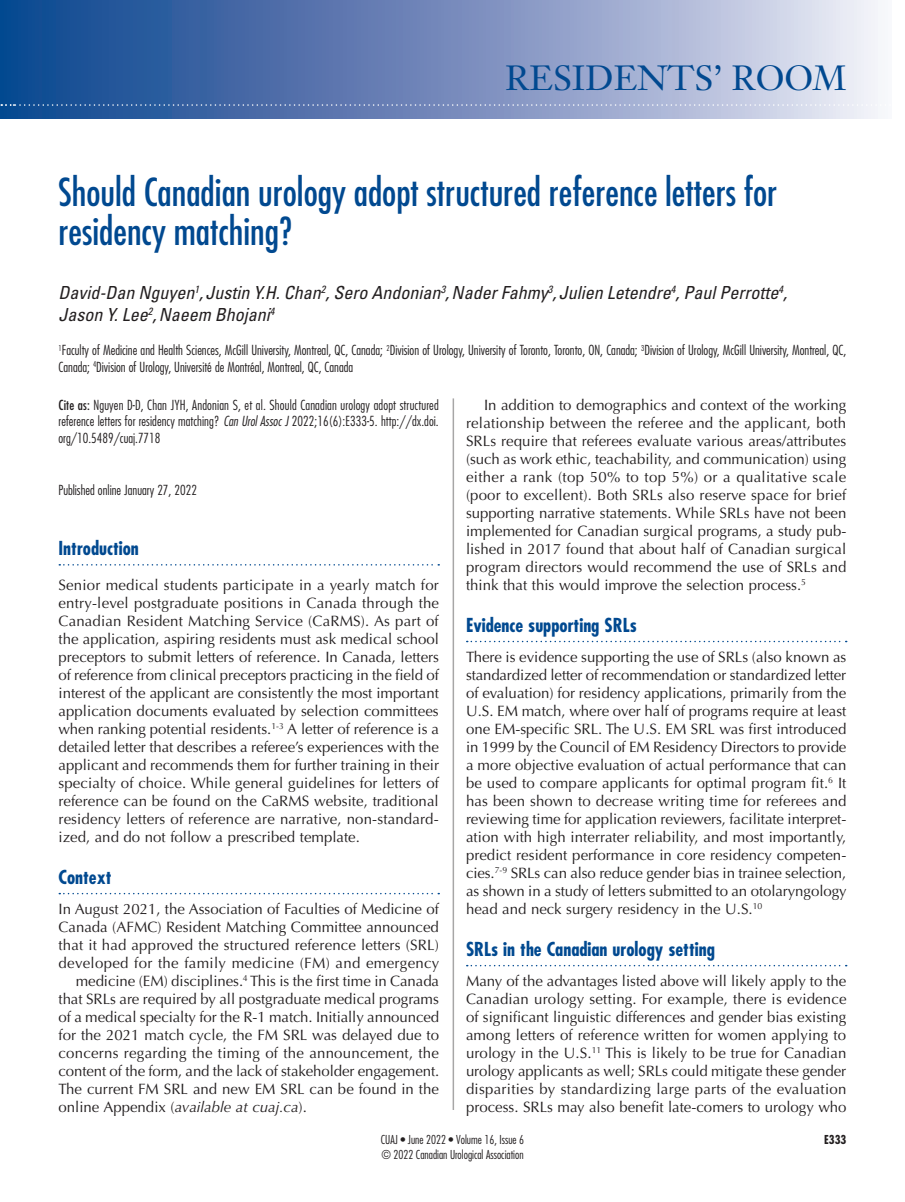
<style>
.page{position:relative;width:905px;height:1202px;background:#fff}
.page>*{position:absolute;margin:0;border:0;box-sizing:border-box;transform-origin:0 0}
.t1{font:condensed 37.5px/39px "Futura";color:#014990}
.t2{font:34.5px "Janson Text";letter-spacing:.315em;color:#014990}
.t3{font:700 condensed 18.75px "Futura";color:#014990}
.t4{font:italic condensed 18px/21px "Univers";color:#231f20}
.t5{font:15px/18px "Optima";color:#231f20;text-align:justify}
.t6{font:15px "Optima";letter-spacing:.02em;color:#231f20}
.t7{font:italic 15px "Optima";color:#231f20}
.t8{font:300 condensed 13.5px/16.5px "Futura";color:#231f20;text-align:justify}
.t9{font:300 condensed 12px/14.4px "Futura";color:#231f20}
.t10{font:700 condensed 12px "Futura";color:#231f20}
.s1{font-weight:400}
.s2{font-style:italic}
.s3{font-style:normal}
</style>
<div class="page">
<svg style="left:0;top:0;width:878px;height:118px"></svg>
<hr style="left:452px;top:398px;width:2px;height:712px;background:#231f20">
<svg style="left:0;top:104px;width:878px;height:2px"></svg>
<svg style="left:59px;top:564px;width:380px;height:1px"></svg>
<svg style="left:59px;top:892px;width:380px;height:2px"></svg>
<svg style="left:466px;top:640px;width:380px;height:2px"></svg>
<svg style="left:466px;top:964px;width:380px;height:2px"></svg>
<h2 class="t2" style="left:505px;top:56px;width:338px">RESIDENTS’ ROOM</h2>
<h1 class="t1" style="left:58px;top:172px;width:720px">Should Canadian urology adopt structured reference letters for residency matching?</h1>
<p class="t4" style="left:58px;top:282px;width:730px">David-Dan Nguyen<sup>1</sup>, Justin Y.H. Chan<sup>2</sup>, Sero Andonian<sup>3</sup>,Nader Fahmy<sup>3</sup>, Julien Letendre<sup>4</sup>, Paul Perrotte<sup>4</sup>,<br>Jason Y. Lee<sup>2</sup>,Naeem Bhojani<sup>4</sup></p>
<p class="t8" style="left:58px;top:341px;width:789px"><sup>1</sup>Faculty of Medicine and Health Sciences, McGill University, Montreal, QC, Canada; <sup>2</sup>Division of Urology, University of Toronto, Toronto, ON, Canada; <sup>3</sup>Division of Urology, McGill University, Montreal, QC,<br>Canada; <sup>4</sup>Division of Urology, Université de Montréal, Montreal, QC, Canada</p>
<p class="t8" style="left:58px;top:396px;width:382px"><span class="s1">Cite as:</span> Nguyen D-D, Chan JYH, Andonian S, et al<span class="s2">.</span> Should Canadian urology adopt structured reference letters for residency matching? <span class="s2">Can Urol Assoc J</span> 2022;16(6):E333-5. http://dx.doi. org/10.5489/cuaj.7718</p>
<p class="t8" style="left:59px;top:481px;width:140px">Published online January 27, 2022</p>
<p class="t3" style="left:58px;top:536px;width:82px">Introduction</p>
<p class="t5" style="left:58px;top:576px;width:382px">Senior medical students participate in a yearly match for entry-level postgraduate positions in Canada through the Canadian Resident Matching Service (CaRMS). As part of the application, aspiring residents must ask medical school preceptors to submit letters of reference. In Canada, letters of reference from clinical preceptors practicing in the field of interest of the applicant are consistently the most important application documents evaluated by selection committees when ranking potential residents.<sup>1-3</sup> A letter of reference is a detailed letter that describes a referee’s experiences with the applicant and recommends them for further training in their specialty of choice. While general guidelines for letters of reference can be found on the CaRMS website, traditional residency letters of reference are narrative, non-standard&shy;ized, and do not follow a prescribed template.</p>
<p class="t3" style="left:58px;top:864px;width:55px">Context</p>
<p class="t5" style="left:58px;top:900px;width:382px">In August 2021, the Association of Faculties of Medicine of</p>
<p class="t5" style="left:58px;top:918px;width:382px">Canada (AFMC) Resident Matching Committee announced</p>
<p class="t5" style="left:58px;top:936px;width:382px">that it had approved the structured reference letters (SRL)</p>
<p class="t6" style="left:58px;top:954px;width:382px">developed for the family medicine (FM) and emergency</p>
<p class="t5" style="left:76px;top:972px;width:365px">medicine (EM) disciplines.<sup>4</sup> This is the first time in Canada</p>
<p class="t5" style="left:59px;top:990px;width:382px">that SRLs are required by all postgraduate medical programs</p>
<p class="t5" style="left:59px;top:1008px;width:382px">of a medical specialty for the R-1 match. Initially announced</p>
<p class="t5" style="left:59px;top:1026px;width:382px">for the 2021 match cycle, the FM SRL was delayed due to</p>
<p class="t5" style="left:59px;top:1044px;width:382px">concerns regarding the timing of the announcement, the</p>
<p class="t5" style="left:59px;top:1062px;width:382px">content of the form, and the lack of stakeholder engagement.</p>
<p class="t5" style="left:59px;top:1080px;width:382px">The current FM SRL and new EM SRL can be found in the</p>
<p class="t7" style="left:58px;top:1098px;width:250px"><span class="s3">online Appendix (</span>available at cuaj.ca<span class="s3">).</span></p>
<p class="t5" style="left:466px;top:396px;width:382px;text-indent:18px">In addition to demographics and context of the working relationship between the referee and the applicant, both SRLs require that referees evaluate various areas/attributes (such as work ethic, teachability, and communication) using either a rank (top 50% to top 5%) or a qualitative scale (poor to excellent). Both SRLs also reserve space for brief supporting narrative statements. While SRLs have not been implemented for Canadian surgical programs, a study pub&shy;lished in 2017 found that about half of Canadian surgical program directors would recommend the use of SRLs and think that this would improve the selection process.<sup>5</sup></p>
<p class="t3" style="left:466px;top:612px;width:172px">Evidence supporting SRLs</p>
<p class="t5" style="left:466px;top:648px;width:382px">There is evidence supporting the use of SRLs (also known as standardized letter of recommendation or standardized letter of evaluation) for residency applications, primarily from the U.S. EM match, where over half of programs require at least one EM-specific SRL. The U.S. EM SRL was first introduced in 1999 by the Council of EM Residency Directors to provide a more objective evaluation of actual performance that can be used to compare applicants for optimal program fit.<sup>6</sup> It has been shown to decrease writing time for referees and reviewing time for application reviewers, facilitate interpret&shy;ation with high interrater reliability, and most importantly, predict resident performance in core residency competen&shy;cies.<sup>7-9</sup> SRLs can also reduce gender bias in trainee selection, as shown in a study of letters submitted to an otolaryngology head and neck surgery residency in the U.S.<sup>10</sup></p>
<p class="t3" style="left:466px;top:936px;width:250px">SRLs in the Canadian urology setting</p>
<p class="t5" style="left:466px;top:972px;width:382px">Many of the advantages listed above will likely apply to the Canadian urology setting. For example, there is evidence of significant linguistic differences and gender bias existing among letters of reference written for women applying to urology in the U.S.<sup>11</sup> This is likely to be true for Canadian urology applicants as well; SRLs could mitigate these gender disparities by standardizing large parts of the evaluation process. SRLs may also benefit late-comers to urology who</p>
<p class="t9" style="left:381px;top:1132px;width:145px">CUAJ • June 2022 • Volume 16, Issue 6 © 2022 Canadian Urological Association</p>
<p class="t10" style="left:824px;top:1131px;width:24px">E333</p>
</div>
